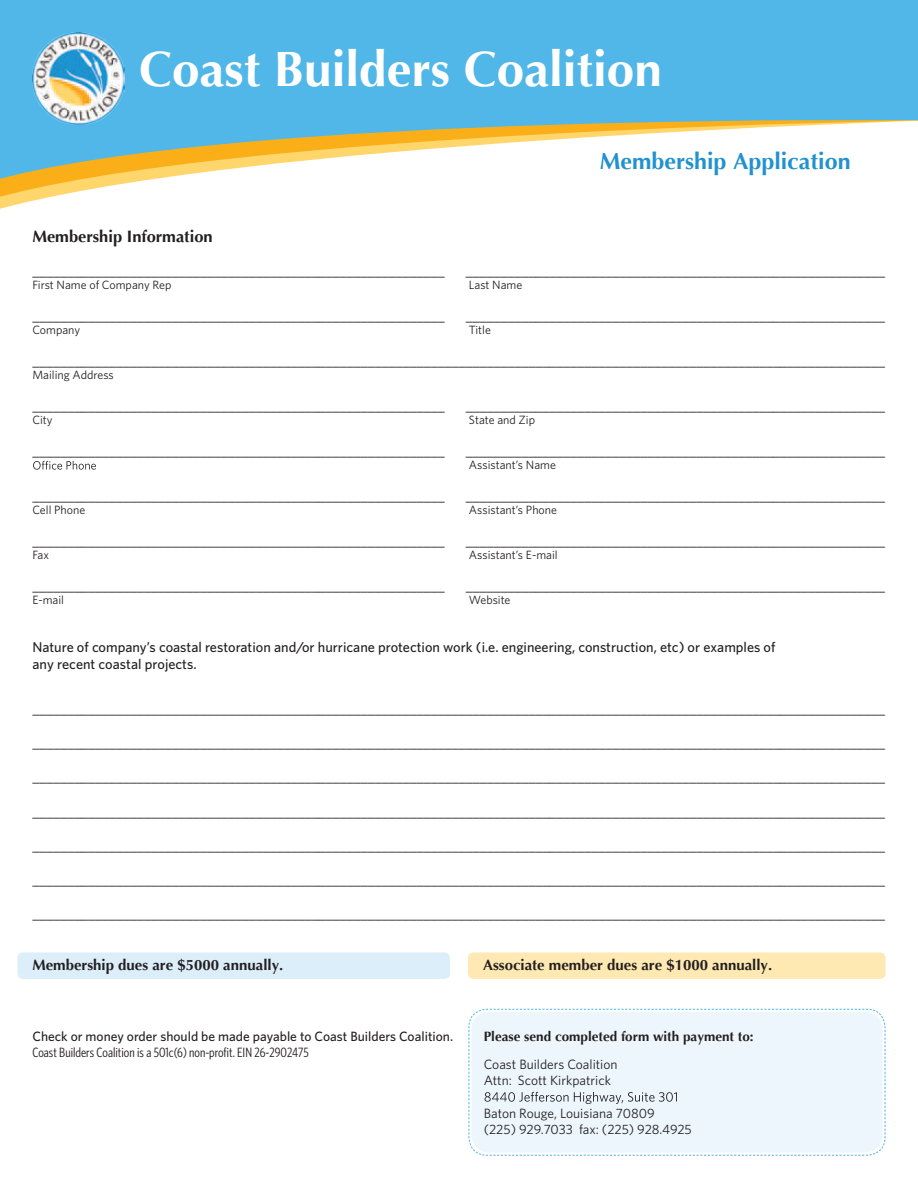
<style>
.page{position:relative;width:918px;height:1188px;background:#fff}
.page>*{position:absolute;margin:0;border:0;box-sizing:border-box;transform-origin:0 0}
.t1{font:700 49.5px "Optima";color:#fff}
.t2{font:700 23.25px "Optima";color:#2292ce}
.t3{font:700 16.5px "Optima";color:#231f20}
.t4{font:15px "Whitney";color:#231f20}
.t5{font:700 15px "Optima";color:#231f20}
.t6{font:500 14.25px/17.1px "Whitney";color:#231f20}
.t7{font:13.5px/16.2px "Whitney";color:#231f20}
.t8{font:500 13.5px "Whitney";color:#231f20}
.t9{font:13.5px "Whitney Condensed";color:#231f20}
.t10{font:700 13.5px "Optima";color:#231f20}
.t11{font:12px "Whitney";color:#231f20}
</style>
<div class="page">
<svg style="left:0;top:183px;width:127px;height:18px"></svg>
<svg style="left:0;top:0;width:918px;height:183px;fill:#50b7e8"></svg>
<img style="left:32px;top:32px;width:92px;height:93px">
<div style="left:17px;top:952px;width:433px;height:27px;background:#dbeef9;border-radius:5px"></div>
<div style="left:468px;top:952px;width:418px;height:27px;background:#fee9b2;border-radius:5px"></div>
<svg style="left:33px;top:461px;width:63px;height:9px"></svg>
<div style="left:468px;top:1009px;width:418px;height:147px;background:#edf6fc"></div>
<h1 class="t1" style="left:139px;top:40px;width:524px">Coast Builders Coalition</h1>
<p class="t3" style="left:32px;top:227px;width:182px">Membership Information</p>
<h2 class="t2" style="left:600px;top:148px;width:252px">Membership Application</h2>
<p class="t4" style="left:32px;top:261px;width:414px">___________________________________________________________</p>
<p class="t4" style="left:466px;top:261px;width:421px">____________________________________________________________</p>
<p class="t11" style="left:32px;top:277px;width:141px">First Name of Company Rep</p>
<p class="t11" style="left:469px;top:277px;width:55px">Last Name</p>
<p class="t4" style="left:32px;top:306px;width:414px">___________________________________________________________</p>
<p class="t4" style="left:466px;top:306px;width:421px">____________________________________________________________</p>
<p class="t11" style="left:32px;top:322px;width:49px">Company</p>
<p class="t11" style="left:469px;top:322px;width:24px">Title</p>
<p class="t4" style="left:32px;top:351px;width:854px">__________________________________________________________________________________________________________________________</p>
<p class="t11" style="left:32px;top:367px;width:83px">Mailing Address</p>
<p class="t4" style="left:32px;top:396px;width:414px">___________________________________________________________</p>
<p class="t4" style="left:466px;top:396px;width:421px">____________________________________________________________</p>
<p class="t11" style="left:32px;top:412px;width:22px">City</p>
<p class="t11" style="left:469px;top:412px;width:68px">State and Zip</p>
<p class="t4" style="left:32px;top:441px;width:414px">___________________________________________________________</p>
<p class="t4" style="left:466px;top:441px;width:421px">____________________________________________________________</p>
<p class="t11" style="left:469px;top:457px;width:89px">Assistant’s Name</p>
<p class="t4" style="left:32px;top:486px;width:414px">___________________________________________________________</p>
<p class="t4" style="left:466px;top:486px;width:421px">____________________________________________________________</p>
<p class="t11" style="left:32px;top:502px;width:54px">Cell Phone</p>
<p class="t11" style="left:469px;top:502px;width:90px">Assistant’s Phone</p>
<p class="t4" style="left:32px;top:531px;width:414px">___________________________________________________________</p>
<p class="t4" style="left:466px;top:531px;width:421px">____________________________________________________________</p>
<p class="t11" style="left:32px;top:547px;width:18px">Fax</p>
<p class="t11" style="left:469px;top:547px;width:90px">Assistant’s E-mail</p>
<p class="t4" style="left:32px;top:576px;width:414px">___________________________________________________________</p>
<p class="t4" style="left:466px;top:576px;width:421px">____________________________________________________________</p>
<p class="t11" style="left:32px;top:592px;width:33px">E-mail</p>
<p class="t11" style="left:469px;top:592px;width:43px">Website</p>
<p class="t6" style="left:32px;top:638px;width:745px">Nature of company’s coastal restoration and/or hurricane protection work (i.e. engineering, construction, etc) or examples of any recent coastal projects.</p>
<p class="t4" style="left:32px;top:699px;width:854px">__________________________________________________________________________________________________________________________</p>
<p class="t4" style="left:32px;top:733px;width:854px">__________________________________________________________________________________________________________________________</p>
<p class="t4" style="left:32px;top:767px;width:854px">__________________________________________________________________________________________________________________________</p>
<p class="t4" style="left:32px;top:801px;width:854px">__________________________________________________________________________________________________________________________</p>
<p class="t4" style="left:32px;top:836px;width:854px">__________________________________________________________________________________________________________________________</p>
<p class="t4" style="left:32px;top:870px;width:854px">__________________________________________________________________________________________________________________________</p>
<p class="t4" style="left:32px;top:904px;width:854px">__________________________________________________________________________________________________________________________</p>
<p class="t5" style="left:32px;top:957px;width:252px">Membership dues are $5000 annually.</p>
<p class="t5" style="left:483px;top:957px;width:291px">Associate member dues are $1000 annually.</p>
<p class="t8" style="left:32px;top:1028px;width:422px">Check or money order should be made payable to Coast Builders Coalition.</p>
<p class="t9" style="left:32px;top:1045px;width:278px">Coast Builders Coalition is a 501c(6) non-profit. EIN 26-2902475</p>
<p class="t10" style="left:484px;top:1029px;width:271px">Please send completed form with payment to:</p>
<p class="t7" style="left:484px;top:1056px;width:135px">Coast Builders Coalition<br>Attn: Scott Kirkpatrick</p>
<p class="t7" style="left:484px;top:1105px;width:210px">Baton Rouge, Louisiana 70809<br>(225) 929.7033 fax: (225) 928.4925</p>
</div>
